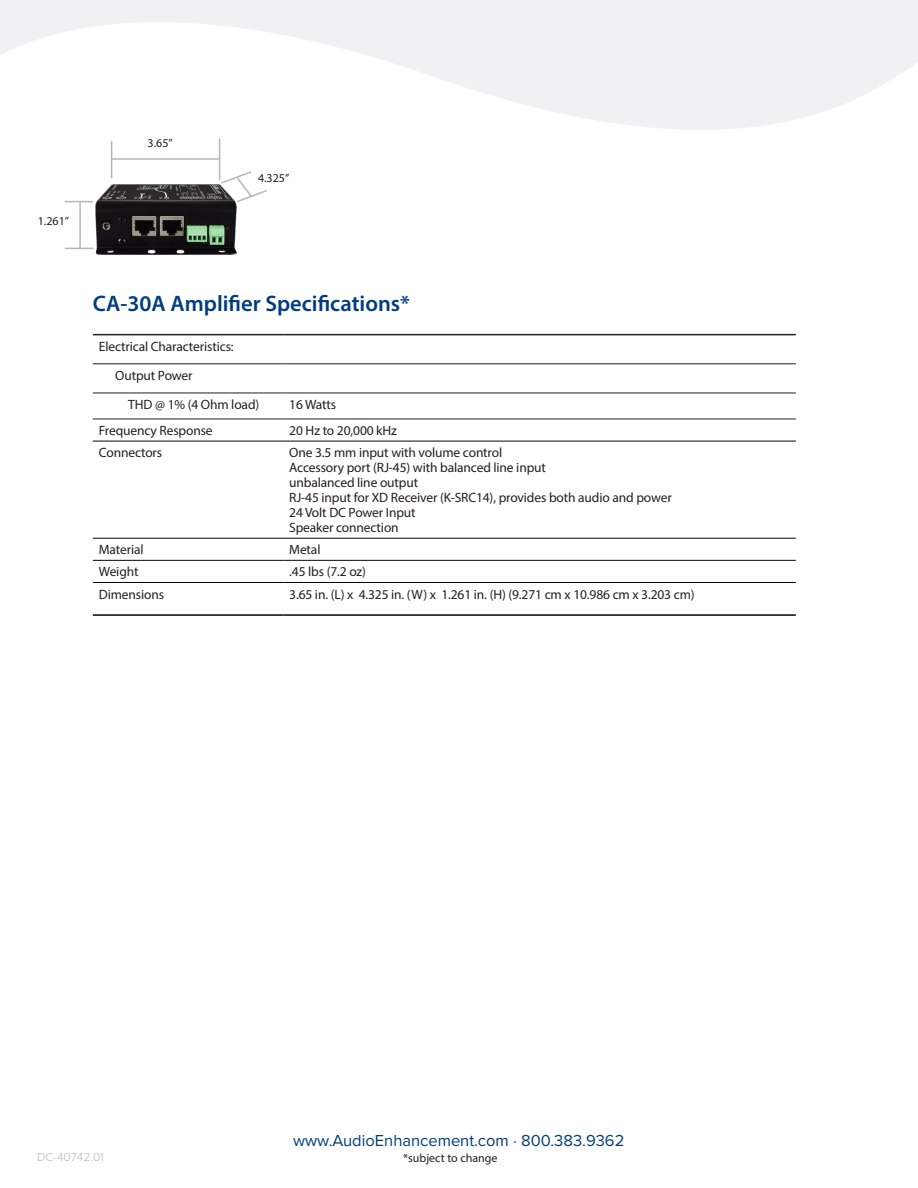
<style>
.page{position:relative;width:918px;height:1188px;background:#fff}
.page>*{position:absolute;margin:0;border:0;box-sizing:border-box;transform-origin:0 0}
.t1{font:600 22.5px "Myriad Pro";color:#013d7d}
.t2{font:16.5px "Proxima Nova";color:#013d7d}
.Body_Spec{font:13.5px "Myriad Pro";letter-spacing:-.01em;color:#231f20}
.Body_Spec_Bullets__1{font:13.5px "Myriad Pro";letter-spacing:-.01em;color:#231f20}
.DC{font:12px "Myriad Pro";color:#231f20}
.t3{font:300 12px "Proxima Nova";color:#b2b7bb}
</style>
<div class="page">
<svg style="left:0;top:0;width:918px;height:180px"></svg>
<hr style="left:93px;top:334px;width:190px;height:1px;background:#231f20">
<hr style="left:283px;top:334px;width:513px;height:1px;background:#231f20">
<hr style="left:93px;top:364px;width:190px;height:1px;background:#231f20">
<hr style="left:283px;top:364px;width:513px;height:1px;background:#231f20">
<hr style="left:93px;top:393px;width:190px;height:1px;background:#231f20">
<hr style="left:283px;top:393px;width:513px;height:1px;background:#231f20">
<hr style="left:93px;top:419px;width:190px;height:1px;background:#231f20">
<hr style="left:283px;top:419px;width:513px;height:1px;background:#231f20">
<hr style="left:93px;top:441px;width:190px;height:1px;background:#040503">
<hr style="left:283px;top:441px;width:513px;height:1px;background:#040503">
<hr style="left:93px;top:538px;width:190px;height:1px;background:#040503">
<hr style="left:283px;top:538px;width:513px;height:1px;background:#040503">
<hr style="left:93px;top:560px;width:190px;height:1px;background:#040503">
<hr style="left:283px;top:560px;width:513px;height:1px;background:#040503">
<hr style="left:93px;top:582px;width:190px;height:1px;background:#040503">
<hr style="left:283px;top:582px;width:513px;height:1px;background:#040503">
<hr style="left:93px;top:614px;width:190px;height:2px;background:#040503">
<hr style="left:283px;top:614px;width:513px;height:2px;background:#040503">
<img style="left:95px;top:184px;width:141px;height:71px">
<hr style="left:111px;top:141px;width:1px;height:37px;background:#b2b7bb">
<hr style="left:219px;top:139px;width:1px;height:41px;background:#b2b7bb">
<hr style="left:112px;top:158px;width:107px;height:2px;background:#b2b7bb">
<svg style="left:219px;top:170px;width:50px;height:34px"></svg>
<svg style="left:65px;top:201px;width:28px;height:1px"></svg>
<svg style="left:65px;top:248px;width:29px;height:1px"></svg>
<hr style="left:79px;top:202px;width:2px;height:47px;background:#b2b7bb">
<p class="DC" style="left:38px;top:214px;width:33px">1.261”</p>
<p class="DC" style="left:148px;top:135px;width:27px">3.65”</p>
<p class="DC" style="left:258px;top:170px;width:33px">4.325”</p>
<h2 class="t1" style="left:93px;top:289px;width:319px">CA-30A Amplifier Specifications*</h2>
<p class="Body_Spec" style="left:99px;top:338px;width:136px">Electrical Characteristics:</p>
<p class="Body_Spec" style="left:115px;top:367px;width:79px">Output Power</p>
<p class="Body_Spec" style="left:128px;top:396px;width:133px">THD @ 1% (4 Ohm load)</p>
<p class="Body_Spec_Bullets__1" style="left:289px;top:396px;width:48px">16 Watts</p>
<p class="Body_Spec" style="left:99px;top:422px;width:115px">Frequency Response</p>
<p class="Body_Spec" style="left:289px;top:422px;width:109px">20 Hz to 20,000 kHz</p>
<p class="Body_Spec" style="left:99px;top:444px;width:65px">Connectors</p>
<p class="Body_Spec" style="left:289px;top:444px;width:215px">One 3.5 mm input with volume control</p>
<p class="Body_Spec" style="left:289px;top:459px;width:258px">Accessory port (RJ-45) with balanced line input</p>
<p class="Body_Spec" style="left:289px;top:474px;width:131px">unbalanced line output</p>
<p class="Body_Spec" style="left:289px;top:489px;width:384px">RJ-45 input for XD Receiver (K-SRC14), provides both audio and power</p>
<p class="Body_Spec" style="left:289px;top:504px;width:128px">24 Volt DC Power Input</p>
<p class="Body_Spec" style="left:289px;top:519px;width:111px">Speaker connection</p>
<p class="Body_Spec" style="left:99px;top:541px;width:46px">Material</p>
<p class="Body_Spec" style="left:289px;top:541px;width:33px">Metal</p>
<p class="Body_Spec" style="left:99px;top:564px;width:41px">Weight</p>
<p class="Body_Spec" style="left:289px;top:564px;width:78px">.45 lbs (7.2 oz)</p>
<p class="Body_Spec" style="left:99px;top:586px;width:67px">Dimensions</p>
<p class="Body_Spec" style="left:289px;top:586px;width:407px">3.65 in. (L) x 4.325 in. (W) x 1.261 in. (H) (9.271 cm x 10.986 cm x 3.203 cm)</p>
<p class="t2" style="left:293px;top:1128px;width:333px">www.AudioEnhancement.com · 800.383.9362</p>
<p class="t3" style="left:37px;top:1148px;width:68px">DC-40742.01</p>
<p class="DC" style="left:403px;top:1150px;width:96px">*subject to change</p>
</div>
